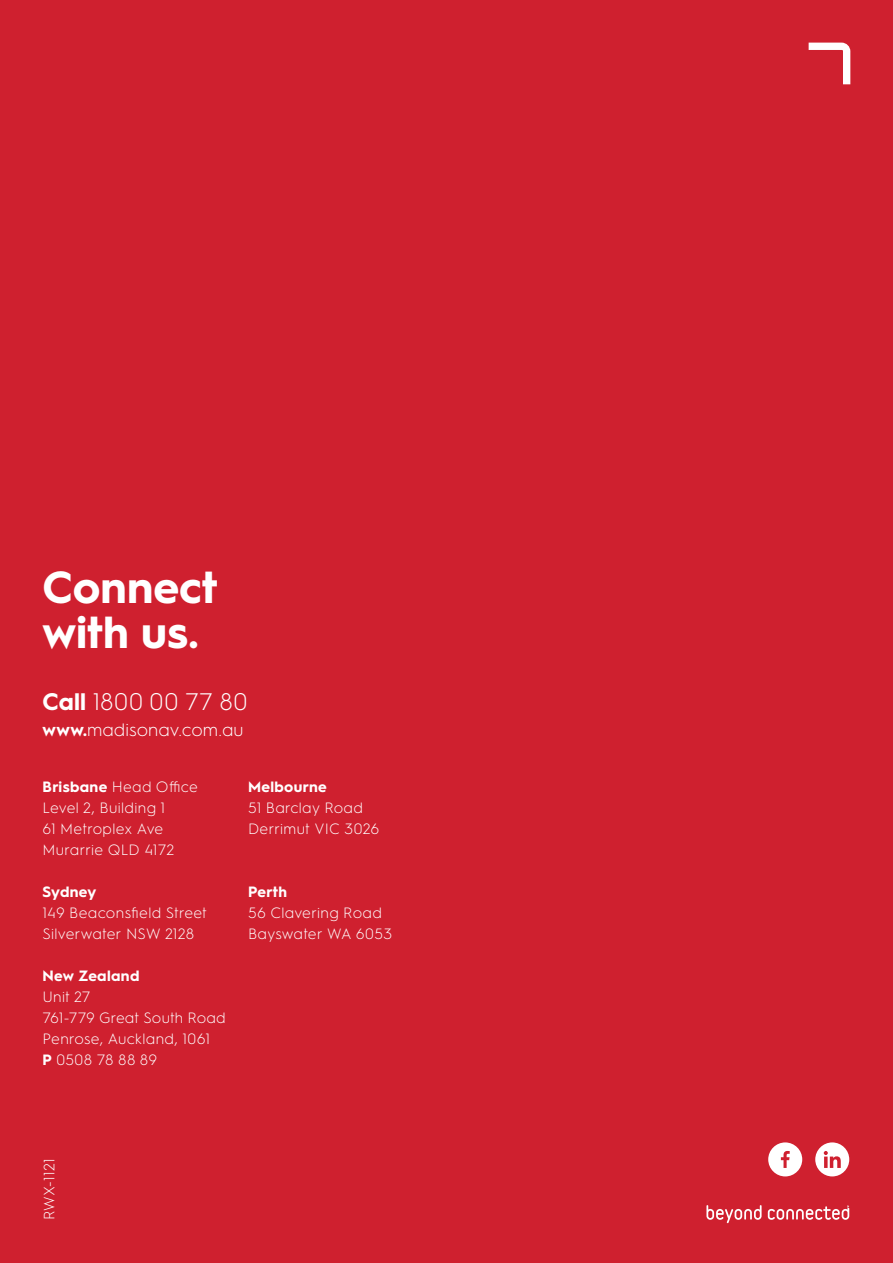
<style>
.page{position:relative;width:893px;height:1263px;background:#cf202f}
.page>*{position:absolute;margin:0;border:0;box-sizing:border-box;transform-origin:0 0}
.t1{font:700 45px/45px "Hurme Geometric Sans 1";color:#fff}
.t2{font:300 24px "Hurme Geometric Sans 1";letter-spacing:.02em;color:#fff}
.t3{font:300 18px "Hurme Geometric Sans 1";letter-spacing:.005em;color:#fff}
.t4{font:300 15px/21px "Hurme Geometric Sans 1";letter-spacing:.015em;color:#fff}
.t5{font:700 15px "Hurme Geometric Sans 1";letter-spacing:.025em;color:#fff}
.s1{font-weight:700}
</style>
<div class="page">
<svg style="left:768px;top:1142px;width:34px;height:34px"></svg>
<svg style="left:815px;top:1142px;width:34px;height:34px"></svg>
<svg style="left:809px;top:43px;width:41px;height:41px"></svg>
<svg style="left:706px;top:1205px;width:56px;height:18px"></svg>
<svg style="left:768px;top:1205px;width:81px;height:15px"></svg>
<h1 class="t1" style="left:43px;top:562px;width:177px">Connect with us.</h1>
<h3 class="t2" style="left:43px;top:685px;width:206px"><span class="s1">Call</span> 1800 00 77 80</h3>
<h3 class="t3" style="left:43px;top:717px;width:202px"><span class="s1">www.</span>madisonav.com.au</h3>
<p class="t4" style="left:43px;top:775px;width:157px"><span class="s1">Brisbane</span> Head Office</p>
<p class="t4" style="left:43px;top:796px;width:124px">Level 2, Building 1<br>61 Metroplex Ave</p>
<p class="t4" style="left:43px;top:838px;width:133px">Murarrie QLD 4172</p>
<p class="t5" style="left:43px;top:881px;width:55px">Sydney</p>
<p class="t4" style="left:43px;top:901px;width:166px">149 Beaconsfield Street</p>
<p class="t4" style="left:43px;top:922px;width:153px">Silverwater NSW 2128</p>
<p class="t5" style="left:43px;top:965px;width:98px">New Zealand</p>
<p class="t4" style="left:43px;top:985px;width:184px">Unit 27<br>761-779 Great South Road</p>
<p class="t4" style="left:43px;top:1027px;width:169px">Penrose, Auckland, 1061</p>
<p class="t4" style="left:43px;top:1048px;width:116px"><span class="s1">P</span> 0508 78 88 89</p>
<p class="t5" style="left:248px;top:776px;width:80px">Melbourne</p>
<p class="t4" style="left:248px;top:796px;width:116px">51 Barclay Road</p>
<p class="t4" style="left:248px;top:817px;width:133px">Derrimut VIC 3026</p>
<p class="t5" style="left:248px;top:881px;width:41px">Perth</p>
<p class="t4" style="left:248px;top:901px;width:135px">56 Clavering Road</p>
<p class="t4" style="left:248px;top:922px;width:146px">Bayswater WA 6053</p>
<p class="t4" style="left:38px;top:1220px;width:64px;rotate:-90deg">RWX-1121</p>
</div>
